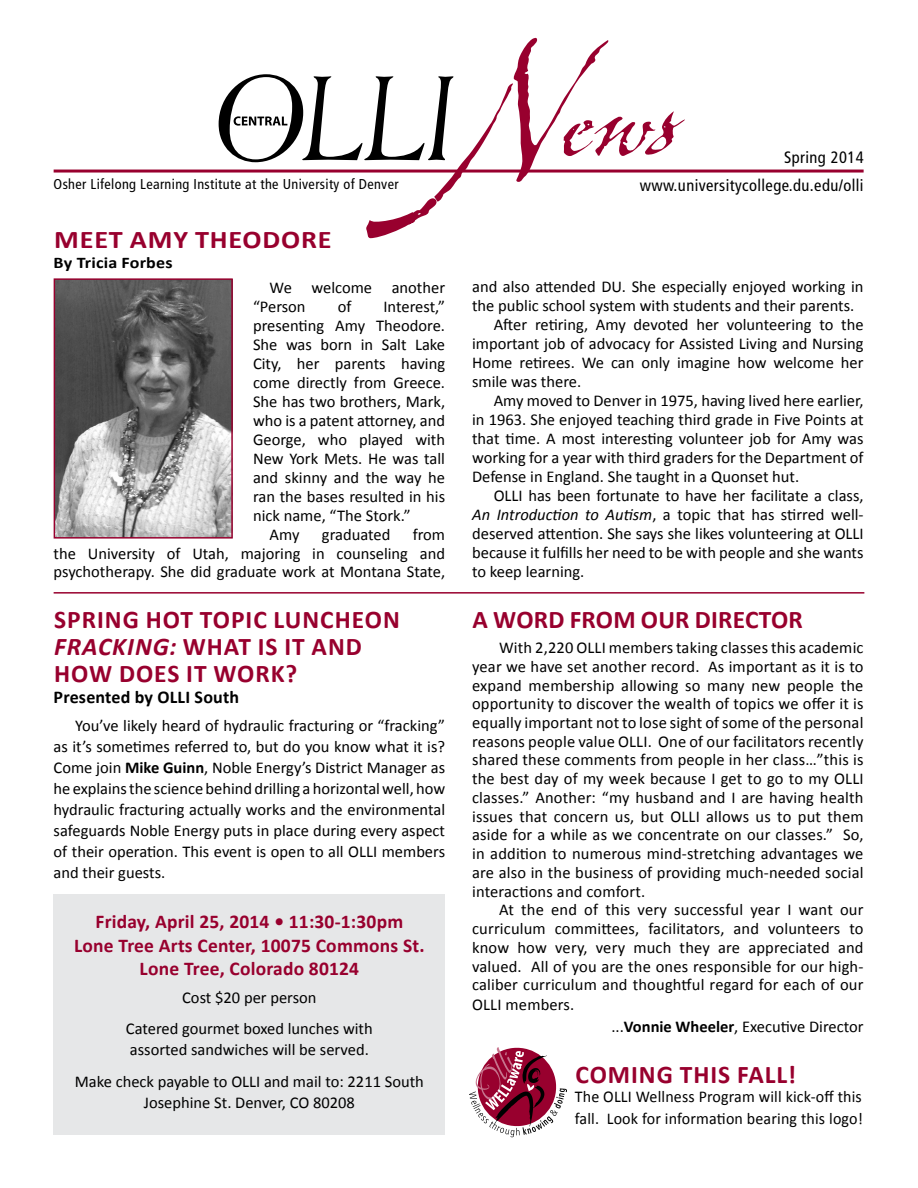
<style>
.page{position:relative;width:918px;height:1188px;background:#fff}
.page>*{position:absolute;margin:0;border:0;box-sizing:border-box;transform-origin:0 0}
.t1{font:700 25.5px/27px "Calibri";letter-spacing:.03em;color:#98002e}
.t2{font:700 25.5px "Calibri";letter-spacing:.01em;color:#98002e}
.t3{font:700 25.5px "Calibri";letter-spacing:.03em;color:#98002e;scale:1.11 1}
.t4{font:700 19.5px/23.4px "Calibri";letter-spacing:.01em;color:#98002e;text-align:center}
.t5{font:700 18px "Calibri";letter-spacing:.01em;color:#000}
.t6{font:16.5px/18.8px "Calibri";color:#000;text-align:justify}
.t7{font:condensed 16.5px "Frutiger";letter-spacing:.025em;color:#000}
.t8{font:700 16.2px "Calibri";letter-spacing:.01em;color:#000;scale:1.11 1}
.t9{font:condensed 14.25px "Frutiger";letter-spacing:.025em;color:#000}
.s1{font-style:italic}
.s2{font-weight:700}
</style>
<div class="page">
<div style="left:54px;top:894px;width:391px;height:241px;background:#e6e7e8"></div>
<hr style="left:54px;top:170px;width:810px;height:3px;background:#98002e">
<svg style="left:365px;top:37px;width:320px;height:201px"></svg>
<svg style="left:219px;top:74px;width:235px;height:88px"></svg>
<hr style="left:54px;top:592px;width:810px;height:2px;background:#98002e">
<img style="left:56px;top:280px;width:175px;height:257px">
<div style="left:54px;top:278px;width:179px;height:261px;border:1px solid #98002e"></div>
<svg style="left:469px;top:1047px;width:98px;height:90px"></svg>
<p class="t7" style="left:784px;top:148px;width:81px">Spring 2014</p>
<p class="t9" style="left:54px;top:176px;width:347px">Osher Lifelong Learning Institute at the University of Denver</p>
<p class="t7" style="left:640px;top:176px;width:225px">www.universitycollege.du.edu/olli</p>
<h1 class="t3" style="left:54px;top:224px;width:251px">MEET AMY THEODORE</h1>
<p class="t8" style="left:54px;top:252px;width:109px">By Tricia Forbes</p>
<p class="t6" style="left:253px;top:278px;width:194px;text-indent:17px">We welcome another “Person</p>
<p class="t6" style="left:338px;top:297px;width:15px">of</p>
<p class="t6" style="left:383px;top:297px;width:63px">Interest,”</p>
<p class="t6" style="left:253px;top:316px;width:194px">presenting Amy Theodore.</p>
<p class="t6" style="left:253px;top:335px;width:194px">She was born in Salt Lake</p>
<p class="t6" style="left:253px;top:354px;width:194px">City, her parents having</p>
<p class="t6" style="left:253px;top:373px;width:194px">come directly from Greece.</p>
<p class="t6" style="left:253px;top:392px;width:194px">She has two brothers, Mark,</p>
<p class="t6" style="left:253px;top:411px;width:194px">who is a patent attorney, and</p>
<p class="t6" style="left:253px;top:430px;width:194px">George, who played with</p>
<p class="t6" style="left:253px;top:449px;width:194px">New York Mets. He was tall</p>
<p class="t6" style="left:253px;top:468px;width:194px">and skinny and the way he</p>
<p class="t6" style="left:253px;top:487px;width:194px">ran the bases resulted in his</p>
<p class="t6" style="left:253px;top:506px;width:159px">nick name, “The Stork.”</p>
<p class="t6" style="left:270px;top:525px;width:31px">Amy</p>
<p class="t6" style="left:322px;top:525px;width:70px">graduated</p>
<p class="t6" style="left:54px;top:525px;width:393px;text-indent:359px">from the University of Utah, majoring in counseling and psychotherapy. She did graduate work at Montana State,</p>
<h1 class="t1" style="left:54px;top:606px;width:347px">SPRING HOT TOPIC LUNCHEON<br><span class="s1">FRACKING:</span> WHAT IS IT AND<br>HOW DOES IT WORK?</h1>
<p class="t5" style="left:54px;top:686px;width:187px">Presented by OLLI South</p>
<p class="t6" style="left:54px;top:715px;width:393px;line-height:21px;text-indent:22px">You’ve likely heard of hydraulic fracturing or “fracking” as it’s sometimes referred to, but do you know what it is?<br>Come join <span class="s2">Mike Guinn</span>, Noble Energy’s District Manager as he explains the science behind drilling a horizontal well, how hydraulic fracturing actually works and the environmental safeguards Noble Energy puts in place during every aspect of their operation. This event is open to all OLLI members and their guests.</p>
<p class="t4" style="left:74px;top:910px;width:352px">Friday, April 25, 2014 • 11:30-1:30pm<br>Lone Tree Arts Center, 10075 Commons St.<br>Lone Tree, Colorado 80124</p>
<p class="t6" style="left:126px;top:982px;width:248px;line-height:31.3px;text-align:center">Cost $20 per person<br>Catered gourmet boxed lunches with</p>
<p class="t6" style="left:75px;top:1034px;width:351px;line-height:31.3px;text-align:center">assorted sandwiches will be served.<br>Make check payable to OLLI and mail to: 2211 South</p>
<p class="t6" style="left:144px;top:1093px;width:212px">Josephine St. Denver, CO 80208</p>
<p class="t6" style="left:472px;top:277px;width:393px">and also attended DU. She especially enjoyed working in</p>
<p class="t6" style="left:472px;top:296px;width:384px">the public school system with students and their parents.</p>
<p class="t6" style="left:494px;top:315px;width:371px">After retiring, Amy devoted her volunteering to the</p>
<p class="t6" style="left:472px;top:334px;width:393px">important job of advocacy for Assisted Living and Nursing</p>
<p class="t6" style="left:472px;top:353px;width:393px">Home retirees. We can only imagine how welcome her</p>
<p class="t6" style="left:472px;top:372px;width:111px">smile was there.</p>
<p class="t6" style="left:494px;top:391px;width:371px">Amy moved to Denver in 1975, having lived here earlier,</p>
<p class="t6" style="left:472px;top:410px;width:393px">in 1963. She enjoyed teaching third grade in Five Points at</p>
<p class="t6" style="left:472px;top:429px;width:393px">that time. A most interesting volunteer job for Amy was</p>
<p class="t6" style="left:472px;top:448px;width:393px">working for a year with third graders for the Department of</p>
<p class="t6" style="left:472px;top:467px;width:329px">Defense in England. She taught in a Quonset hut.</p>
<p class="t6" style="left:494px;top:486px;width:371px">OLLI has been fortunate to have her facilitate a class,</p>
<p class="t6" style="left:472px;top:505px;width:393px"><span class="s1">An Introduction to Autism</span>, a topic that has stirred well-</p>
<p class="t6" style="left:472px;top:524px;width:393px">deserved attention. She says she likes volunteering at OLLI</p>
<p class="t6" style="left:472px;top:543px;width:393px">because it fulfills her need to be with people and she wants</p>
<p class="t6" style="left:472px;top:562px;width:114px">to keep learning.</p>
<h1 class="t2" style="left:473px;top:603px;width:332px">A WORD FROM OUR DIRECTOR</h1>
<p class="t6" style="left:472px;top:638px;width:393px;text-indent:27px">With 2,220 OLLI members taking classes this academic year we have set another record. As important as it is to expand membership allowing so many new people the opportunity to discover the wealth of topics we offer it is equally important not to lose sight of some of the personal reasons people value OLLI. One of our facilitators recently shared these comments from people in her class…”this is the best day of my week because I get to go to my OLLI classes.” Another: “my husband and I are having health issues that concern us, but OLLI allows us to put them aside for a while as we concentrate on our classes.” So, in addition to numerous mind-stretching advantages we are also in the business of providing much-needed social interactions and comfort.</p>
<p class="t6" style="left:472px;top:901px;width:393px;text-indent:27px">At the end of this very successful year I want our curriculum committees, facilitators, and volunteers to know how very, very much they are appreciated and valued. All of you are the ones responsible for our high&shy;caliber curriculum and thoughtful regard for each of our OLLI members.</p>
<p class="t6" style="left:611px;top:1017px;width:254px">...<span class="s2">Vonnie Wheeler</span>, Executive Director</p>
<h1 class="t1" style="left:575px;top:1061px;width:222px">COMING THIS FALL!</h1>
<p class="t6" style="left:575px;top:1086px;width:290px;line-height:21.6px">The OLLI Wellness Program will kick-off this fall. Look for information bearing this logo!</p>
</div>
